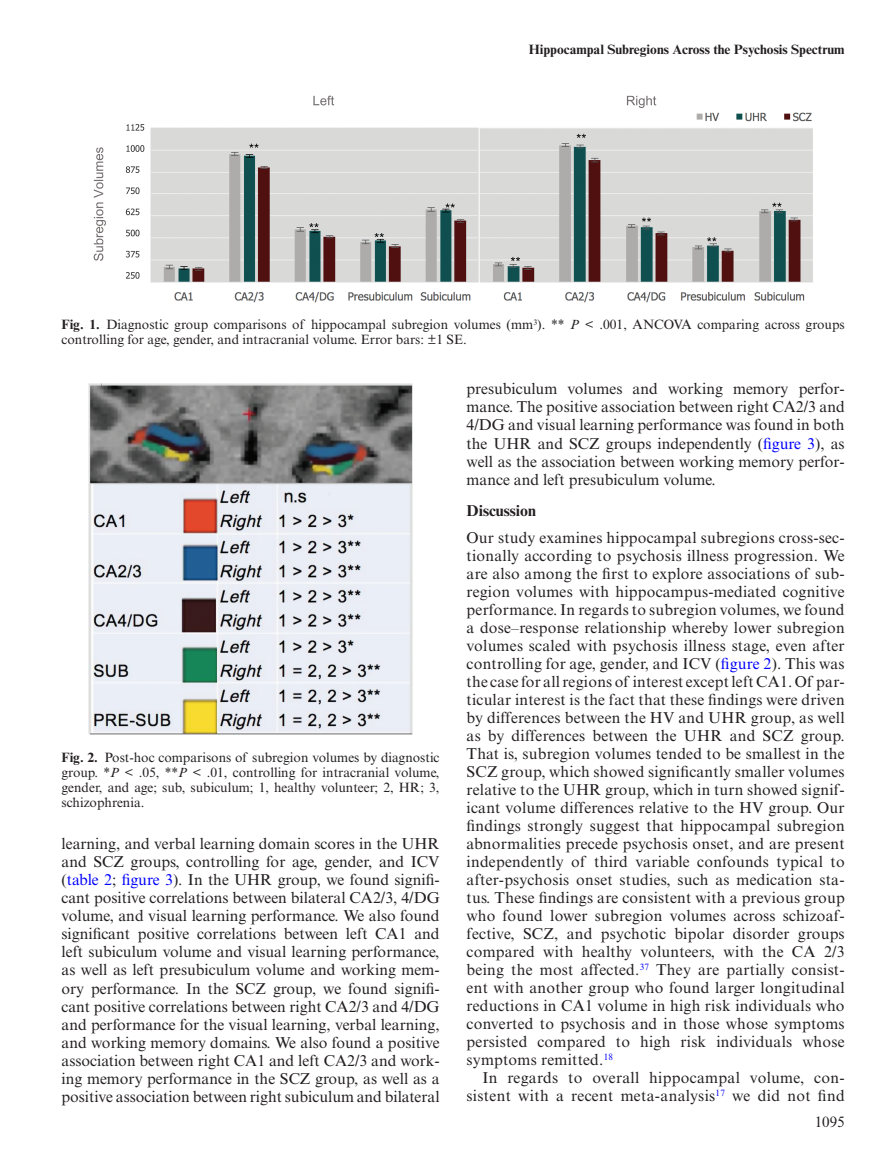
<style>
.page{position:relative;width:891px;height:1175px;background:#fff}
.page>*{position:absolute;margin:0;border:0;box-sizing:border-box;transform-origin:0 0}
.t1{font:15.75px/18px "Times New Roman MT Std";letter-spacing:.005em;color:#231f20;text-align:justify}
.t2{font:700 15.75px "Times New Roman MT Std";color:#231f20}
.t3{font:15px "Times New Roman MT Std";color:#231f20}
.t4{font:13.5px/15px "Times New Roman MT Std";color:#231f20}
.t5{font:700 13.5px "Times New Roman MT Std";color:#231f20}
.s1{font-weight:700}
.s2{font-style:italic}
.s3{color:#00f}
</style>
<div class="page">
<img style="left:93px;top:95px;width:720px;height:207px">
<img style="left:89px;top:383px;width:324px;height:351px">
<p class="t5" style="left:529px;top:41px;width:317px">Hippocampal Subregions Across the Psychosis Spectrum</p>
<p class="t4" style="left:62px;top:317px;width:785px"><span class="s1">Fig. 1.</span> Diagnostic group comparisons of hippocampal subregion volumes (mm<sup>3</sup>). ** <span class="s2">P</span> &lt; .001, ANCOVA comparing across groups controlling for age, gender, and intracranial volume. Error bars: ±1 SE.</p>
<p class="t4" style="left:62px;top:749px;width:379px;text-align:justify"><span class="s1">Fig. 2.</span> Post-hoc comparisons of subregion volumes by diagnostic group. *<span class="s2">P</span> &lt; .05, **<span class="s2">P</span> &lt; .01, controlling for intracranial volume, gender, and age; sub, subiculum; 1, healthy volunteer; 2, HR; 3, schizophrenia.</p>
<p class="t1" style="left:62px;top:835px;width:380px">learning, and verbal learning domain scores in the UHR and SCZ groups, controlling for age, gender, and ICV (<span class="s3">table 2</span>; <span class="s3">figure 3</span>). In the UHR group, we found signifi&shy;cant positive correlations between bilateral CA2/3, 4/DG volume, and visual learning performance. We also found significant positive correlations between left CA1 and left subiculum volume and visual learning performance, as well as left presubiculum volume and working mem&shy;ory performance. In the SCZ group, we found signifi&shy;cant positive correlations between right CA2/3 and 4/DG and performance for the visual learning, verbal learning, and working memory domains. We also found a positive association between right CA1 and left CA2/3 and work&shy;ing memory performance in the SCZ group, as well as a positive association between right subiculum and bilateral</p>
<p class="t1" style="left:466px;top:380px;width:380px">presubiculum volumes and working memory perfor&shy;mance. The positive association between right CA2/3 and 4/DG and visual learning performance was found in both the UHR and SCZ groups independently (<span class="s3">figure 3</span>), as well as the association between working memory perfor&shy;mance and left presubiculum volume.</p>
<p class="t2" style="left:466px;top:501px;width:71px">Discussion</p>
<p class="t1" style="left:466px;top:528px;width:380px">Our study examines hippocampal subregions cross-sec&shy;tionally according to psychosis illness progression. We are also among the first to explore associations of sub&shy;region volumes with hippocampus-mediated cognitive performance. In regards to subregion volumes, we found a dose–response relationship whereby lower subregion volumes scaled with psychosis illness stage, even after controlling for age, gender, and ICV (<span class="s3">figure 2</span>). This was the case for all regions of interest except left CA1. Of par&shy;ticular interest is the fact that these findings were driven by differences between the HV and UHR group, as well as by differences between the UHR and SCZ group.<br>That is, subregion volumes tended to be smallest in the SCZ group, which showed significantly smaller volumes relative to the UHR group, which in turn showed signif&shy;icant volume differences relative to the HV group. Our findings strongly suggest that hippocampal subregion abnormalities precede psychosis onset, and are present independently of third variable confounds typical to after-psychosis onset studies, such as medication sta&shy;tus. These findings are consistent with a previous group who found lower subregion volumes across schizoaf&shy;fective, SCZ, and psychotic bipolar disorder groups compared with healthy volunteers, with the CA 2/3 being the most affected.<sup>37</sup> They are partially consist&shy;ent with another group who found larger longitudinal reductions in CA1 volume in high risk individuals who converted to psychosis and in those whose symptoms persisted compared to high risk individuals whose symptoms remitted.<sup>18</sup></p>
<p class="t1" style="left:467px;top:1068px;width:380px;text-align:right">In regards to overall hippocampal volume, con&shy;sistent with a recent meta-analysis<sup>17</sup> we did not find</p>
<p class="t3" style="left:815px;top:1113px;width:31px">1095</p>
</div>
